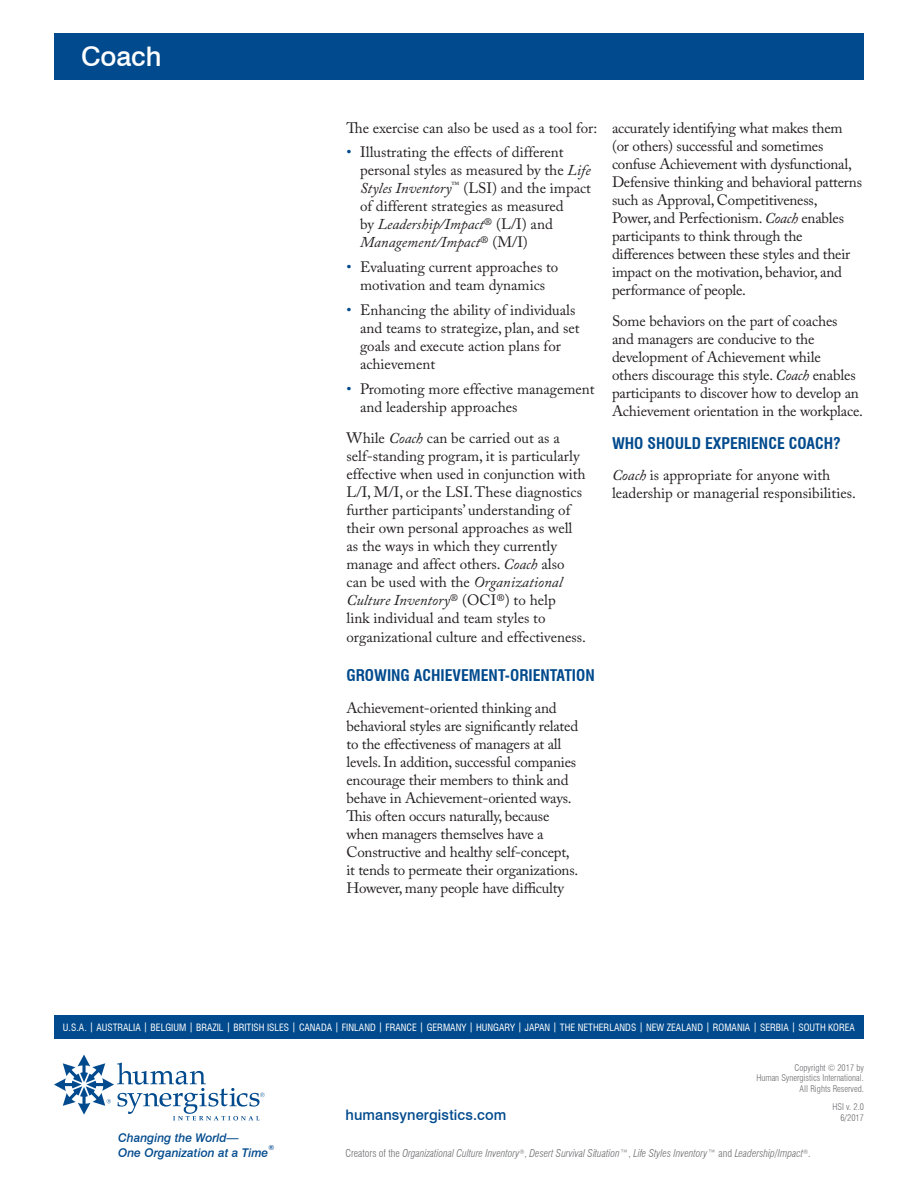
<style>
.page{position:relative;width:918px;height:1188px;background:#fff}
.page>*{position:absolute;margin:0;border:0;box-sizing:border-box;transform-origin:0 0}
.t1{font:500 27px "Swiss 721 BT";color:#fff}
.t2{font:700 condensed 15.75px "Swiss 721 BT";color:#004a8d}
.t3{font:15px/18px "Adobe Caslon Pro";letter-spacing:-.01em;color:#231f20}
.t4{font:500 14.55px "Swiss 721 BT";letter-spacing:.01em;color:#004a8d}
.t5{font:italic 500 12px/15px "Swiss 721 BT";color:#004a8d}
.t6{font:italic 300 condensed 10.5px "Swiss 721 BT";color:#6c6d70}
.t7{font:condensed 9.9px "Swiss 721 BT";color:#fff}
.t8{font:300 condensed 9px/10.8px "Swiss 721 BT";color:#6c6d70;text-align:right}
.t9{font:italic 500 7.05px "Swiss 721 BT";color:#004a8d}
.s1{color:#004a8d}
.s2{font-style:italic}
.s3{font-style:normal}
</style>
<div class="page">
<div style="left:54px;top:34px;width:810px;height:46px;background:#004a8d"></div>
<svg style="left:54px;top:1055px;width:211px;height:65px"></svg>
<div style="left:54px;top:1016px;width:810px;height:23px;background:#004a8d"></div>
<h1 class="t1" style="left:81px;top:40px;width:82px">Coach</h1>
<p class="t3" style="left:346px;top:118px;width:252px">The exercise can also be used as a tool for:</p>
<p class="t3" style="left:360px;top:143px;width:233px;text-indent:-14px"><span class="s1">•</span> Illustrating the effects of different personal styles as measured by the <span class="s2">Life Styles Inventory</span><sup>™</sup> (LSI) and the impact of different strategies as measured<br>by <span class="s2">Leadership/Impact</span>® (L/I) and <span class="s2">Management/Impact</span>® (M/I)</p>
<p class="t3" style="left:347px;top:258px;width:213px;text-align:center"><span class="s1">•</span> Evaluating current approaches to motivation and team dynamics</p>
<p class="t3" style="left:360px;top:301px;width:221px;text-indent:-14px"><span class="s1">•</span> Enhancing the ability of individuals and teams to strategize, plan, and set goals and execute action plans for achievement</p>
<p class="t3" style="left:360px;top:379px;width:236px;text-indent:-14px"><span class="s1">•</span> Promoting more effective management and leadership approaches</p>
<p class="t3" style="left:347px;top:429px;width:241px">While <span class="s2">Coach</span> can be carried out as a self-standing program, it is particularly effective when used in conjunction with L/I, M/I, or the LSI. These diagnostics further participants’ understanding of their own personal approaches as well as the ways in which they currently manage and affect others. <span class="s2">Coach</span> also can be used with the <span class="s2">Organizational Culture Inventory</span>® (OCI®) to help<br>link individual and team styles to organizational culture and effectiveness.</p>
<p class="t2" style="left:346px;top:666px;width:250px">GROWING ACHIEVEMENT-ORIENTATION</p>
<p class="t3" style="left:346px;top:699px;width:233px">Achievement-oriented thinking and behavioral styles are significantly related to the effectiveness of managers at all levels. In addition, successful companies encourage their members to think and behave in Achievement-oriented ways.<br>This often occurs naturally, because when managers themselves have a Constructive and healthy self-concept, it tends to permeate their organizations.<br>However, many people have difficulty</p>
<p class="t3" style="left:612px;top:118px;width:252px">accurately identifying what makes them (or others) successful and sometimes confuse Achievement with dysfunctional, Defensive thinking and behavioral patterns such as Approval, Competitiveness,<br>Power, and Perfectionism. <span class="s2">Coach</span> enables participants to think through the differences between these styles and their impact on the motivation, behavior, and performance of people.</p>
<p class="t3" style="left:612px;top:312px;width:253px">Some behaviors on the part of coaches and managers are conducive to the development of Achievement while<br>others discourage this style. <span class="s2">Coach</span> enables participants to discover how to develop an Achievement orientation in the workplace.</p>
<p class="t2" style="left:612px;top:433px;width:231px">WHO SHOULD EXPERIENCE COACH?</p>
<p class="t3" style="left:612px;top:466px;width:245px"><span class="s2">Coach</span> is appropriate for anyone with leadership or managerial responsibilities.</p>
<p class="t7" style="left:63px;top:1022px;width:794px">U.S.A. | AUSTRALIA | BELGIUM | BRAZIL | BRITISH ISLES | CANADA | FINLAND | FRANCE | GERMANY | HUNGARY | JAPAN | THE NETHERLANDS | NEW ZEALAND | ROMANIA | SERBIA | SOUTH KOREA</p>
<p class="t5" style="left:118px;top:1130px;width:152px">Changing the World—<br>One Organization at a Time</p>
<p class="t9" style="left:268px;top:1143px;width:7px">®</p>
<p class="t4" style="left:346px;top:1106px;width:162px">humansynergistics.com</p>
<p class="t8" style="left:756px;top:1062px;width:109px">Copyright © 2017 by<br>Human Synergistics International.<br>All Rights Reserved.</p>
<p class="t8" style="left:832px;top:1101px;width:33px">HSI v. 2.0<br>6/2017</p>
<p class="t6" style="left:346px;top:1147px;width:467px"><span class="s3">Creators of the</span> Organizational Culture Inventory<sup>®</sup><span class="s3">,</span> Desert Survival Situation™<span class="s3">,</span> Life Styles Inventory™ <span class="s3">and</span> Leadership/Impact<sup>®</sup><span class="s3">.</span></p>
</div>
